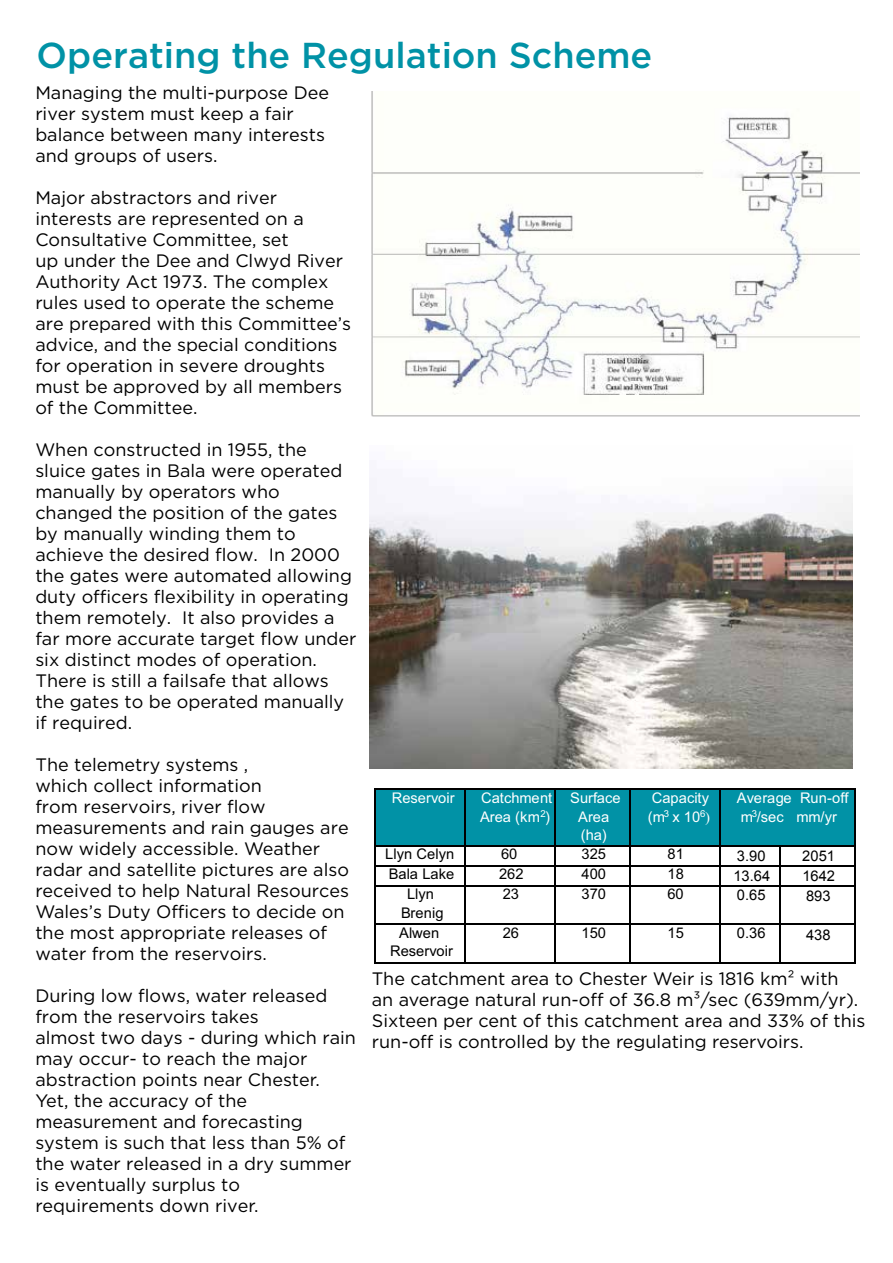
<style>
.page{position:relative;width:893px;height:1263px;background:#fff}
.page>*{position:absolute;margin:0;border:0;box-sizing:border-box;transform-origin:0 0}
.t1{font:500 36px "Gotham";color:#0092a6}
.t2{font:18px/21px "Gotham";color:#000}
.t3{font:14.7px/18.5px "Arial";color:#000;text-align:center}
.t4{font:14.7px/18.5px "Arial";color:#fff}
.s1{font-family:"Times New Roman"}
</style>
<div class="page">
<img style="left:370px;top:478px;width:483px;height:290px">
<div style="left:375px;top:788px;width:479px;height:56px;background:#0192a6"></div>
<hr style="left:376px;top:788px;width:89px;height:1px;background:#000">
<hr style="left:466px;top:788px;width:89px;height:1px;background:#000">
<hr style="left:556px;top:788px;width:73px;height:1px;background:#000">
<hr style="left:630px;top:788px;width:89px;height:1px;background:#000">
<hr style="left:720px;top:788px;width:134px;height:1px;background:#000">
<hr style="left:375px;top:790px;width:1px;height:55px;background:#000">
<hr style="left:465px;top:790px;width:1px;height:55px;background:#000">
<hr style="left:555px;top:790px;width:1px;height:55px;background:#000">
<hr style="left:629px;top:790px;width:1px;height:55px;background:#000">
<hr style="left:719px;top:790px;width:1px;height:55px;background:#000">
<hr style="left:854px;top:790px;width:1px;height:55px;background:#000">
<hr style="left:376px;top:845px;width:89px;height:1px;background:#000">
<hr style="left:466px;top:845px;width:89px;height:1px;background:#000">
<hr style="left:556px;top:845px;width:73px;height:1px;background:#000">
<hr style="left:630px;top:845px;width:89px;height:1px;background:#000">
<hr style="left:720px;top:845px;width:59px;height:1px;background:#000">
<hr style="left:780px;top:845px;width:74px;height:1px;background:#000">
<hr style="left:376px;top:865px;width:89px;height:1px;background:#000">
<hr style="left:466px;top:865px;width:89px;height:1px;background:#000">
<hr style="left:556px;top:865px;width:73px;height:1px;background:#000">
<hr style="left:630px;top:865px;width:89px;height:1px;background:#000">
<hr style="left:720px;top:865px;width:59px;height:1px;background:#000">
<hr style="left:780px;top:865px;width:74px;height:1px;background:#000">
<svg style="left:375px;top:845px;width:1px;height:42px"></svg>
<hr style="left:376px;top:885px;width:89px;height:1px;background:#000">
<svg style="left:465px;top:845px;width:1px;height:42px"></svg>
<hr style="left:466px;top:885px;width:89px;height:1px;background:#000">
<svg style="left:555px;top:845px;width:1px;height:42px"></svg>
<hr style="left:556px;top:885px;width:73px;height:1px;background:#000">
<svg style="left:629px;top:845px;width:1px;height:42px"></svg>
<hr style="left:630px;top:885px;width:89px;height:1px;background:#000">
<svg style="left:719px;top:845px;width:1px;height:42px"></svg>
<hr style="left:720px;top:885px;width:59px;height:1px;background:#000">
<svg style="left:779px;top:845px;width:1px;height:42px"></svg>
<hr style="left:780px;top:885px;width:74px;height:1px;background:#000">
<svg style="left:854px;top:845px;width:1px;height:42px"></svg>
<hr style="left:375px;top:887px;width:1px;height:37px;background:#000">
<hr style="left:465px;top:887px;width:1px;height:37px;background:#000">
<hr style="left:555px;top:887px;width:1px;height:37px;background:#000">
<hr style="left:629px;top:887px;width:1px;height:37px;background:#000">
<hr style="left:719px;top:887px;width:1px;height:37px;background:#000">
<hr style="left:779px;top:887px;width:1px;height:37px;background:#000">
<hr style="left:854px;top:887px;width:1px;height:37px;background:#000">
<hr style="left:376px;top:924px;width:89px;height:1px;background:#000">
<hr style="left:466px;top:924px;width:89px;height:1px;background:#000">
<hr style="left:556px;top:924px;width:73px;height:1px;background:#000">
<hr style="left:630px;top:924px;width:89px;height:1px;background:#000">
<hr style="left:720px;top:924px;width:59px;height:1px;background:#000">
<hr style="left:780px;top:924px;width:74px;height:1px;background:#000">
<hr style="left:375px;top:926px;width:1px;height:36px;background:#000">
<hr style="left:376px;top:962px;width:89px;height:1px;background:#000">
<hr style="left:465px;top:926px;width:1px;height:36px;background:#000">
<hr style="left:466px;top:962px;width:89px;height:1px;background:#000">
<hr style="left:555px;top:926px;width:1px;height:36px;background:#000">
<hr style="left:556px;top:962px;width:73px;height:1px;background:#000">
<hr style="left:629px;top:926px;width:1px;height:36px;background:#000">
<hr style="left:630px;top:962px;width:89px;height:1px;background:#000">
<hr style="left:719px;top:926px;width:1px;height:36px;background:#000">
<hr style="left:720px;top:962px;width:59px;height:1px;background:#000">
<hr style="left:779px;top:926px;width:1px;height:36px;background:#000">
<hr style="left:780px;top:962px;width:74px;height:1px;background:#000">
<hr style="left:854px;top:926px;width:1px;height:36px;background:#000">
<img style="left:371px;top:92px;width:488px;height:325px">
<h1 class="t1" style="left:37px;top:31px;width:617px">Operating the Regulation Scheme</h1>
<p class="t2" style="left:35px;top:82px;width:295px">Managing the multi-purpose Dee river system must keep a fair balance between many interests and groups of users.</p>
<p class="t2" style="left:35px;top:187px;width:317px">Major abstractors and river interests are represented on a<br>Consultative Committee, set<br>up under the Dee and Clwyd River<br>Authority Act 1973. The complex rules used to operate the scheme are prepared with this Committee’s advice, and the special conditions for operation in severe droughts must be approved by all members of the Committee.</p>
<p class="t2" style="left:35px;top:439px;width:323px">When constructed in 1955, the sluice gates in Bala were operated manually by operators who changed the position of the gates by manually winding them to achieve the desired flow. In 2000 the gates were automated allowing duty officers flexibility in operating them remotely. It also provides a far more accurate target flow under six distinct modes of operation.<br>There is still a failsafe that allows the gates to be operated manually if required.</p>
<p class="t2" style="left:35px;top:754px;width:315px">The telemetry systems ,<br>which collect information<br>from reservoirs, river flow measurements and rain gauges are now widely accessible. Weather radar and satellite pictures are also received to help Natural Resources<br>Wales’s Duty Officers to decide on the most appropriate releases of water from the reservoirs.</p>
<p class="t2" style="left:35px;top:985px;width:322px">During low flows, water released from the reservoirs takes<br>almost two days - during which rain may occur- to reach the major abstraction points near Chester.<br>Yet, the accuracy of the measurement and forecasting system is such that less than 5% of the water released in a dry summer is eventually surplus to requirements down river.</p>
<p class="t4" style="left:392px;top:789px;width:65px">Reservoir</p>
<p class="t4" style="left:480px;top:789px;width:74px">Catchment<br>Area (km<sup>2</sup>)</p>
<p class="t4" style="left:570px;top:789px;width:52px;text-align:center">Surface<br>Area (ha)</p>
<p class="t4" style="left:648px;top:789px;width:64px">Capacity (m<sup>3</sup> x 10<sup>6</sup><span class="s1">)</span></p>
<p class="t4" style="left:737px;top:789px;width:113px">Average Run-off m<sup>3</sup>/sec mm/yr</p>
<p class="t3" style="left:385px;top:845px;width:70px">Llyn Celyn</p>
<p class="t3" style="left:501px;top:845px;width:18px">60</p>
<p class="t3" style="left:581px;top:845px;width:26px">325</p>
<p class="t3" style="left:667px;top:845px;width:18px">81</p>
<p class="t3" style="left:737px;top:847px;width:30px">3.90</p>
<p class="t3" style="left:802px;top:847px;width:34px">2051</p>
<p class="t3" style="left:389px;top:865px;width:67px">Bala Lake</p>
<p class="t3" style="left:499px;top:865px;width:26px">262</p>
<p class="t3" style="left:581px;top:865px;width:26px">400</p>
<p class="t3" style="left:667px;top:865px;width:18px">18</p>
<p class="t3" style="left:733px;top:867px;width:38px">13.64</p>
<p class="t3" style="left:802px;top:867px;width:34px">1642</p>
<p class="t3" style="left:401px;top:885px;width:44px">Llyn<br>Brenig</p>
<p class="t3" style="left:503px;top:885px;width:18px">23</p>
<p class="t3" style="left:581px;top:885px;width:26px">370</p>
<p class="t3" style="left:667px;top:885px;width:18px">60</p>
<p class="t3" style="left:737px;top:885px;width:30px">0.65</p>
<p class="t3" style="left:806px;top:887px;width:26px">893</p>
<p class="t3" style="left:390px;top:923px;width:65px">Alwen<br>Reservoir</p>
<p class="t3" style="left:503px;top:923px;width:18px">26</p>
<p class="t3" style="left:581px;top:923px;width:26px">150</p>
<p class="t3" style="left:667px;top:923px;width:18px">15</p>
<p class="t3" style="left:737px;top:924px;width:30px">0.36</p>
<p class="t3" style="left:806px;top:925px;width:26px">438</p>
<p class="t2" style="left:372px;top:968px;width:495px">The catchment area to Chester Weir is 1816 km² with<br>an average natural run-off of 36.8 m³/sec (639mm/yr).<br>Sixteen per cent of this catchment area and 33% of this run-off is controlled by the regulating reservoirs.</p>
</div>
